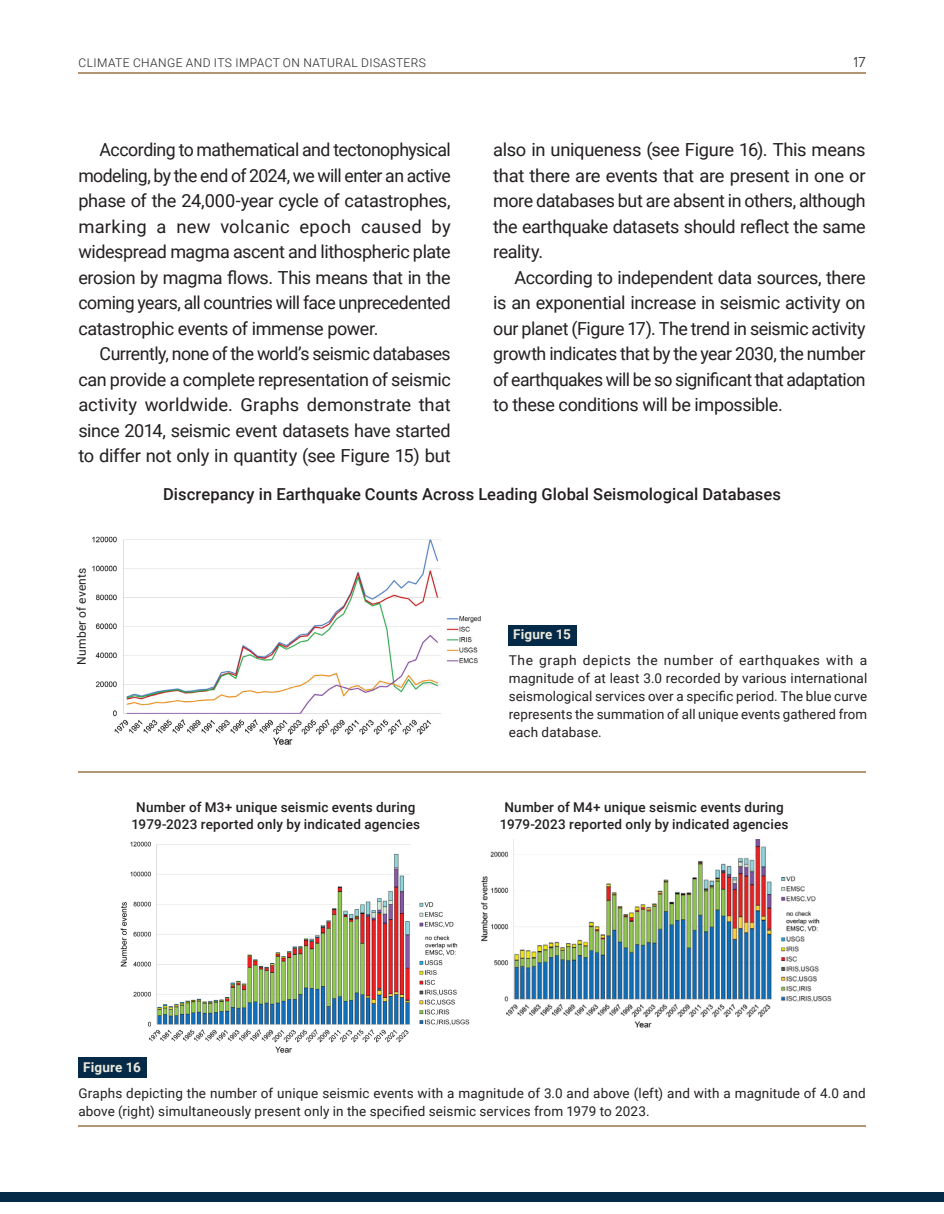
<style>
.page{position:relative;width:944px;height:1214px;background:#fff}
.page>*{position:absolute;margin:0;border:0;box-sizing:border-box;transform-origin:0 0}
.t1{font:18px/25.5px "Roboto";letter-spacing:-.025em;color:#231f20;text-align:justify}
.t2{font:500 16.5px "Roboto";letter-spacing:.005em;color:#231f20}
.t3{font:300 15px "Proxima Nova";color:#231f20}
.t4{font:13.5px/18px "Roboto";letter-spacing:.01em;color:#231f20;text-align:justify}
.t5{font:500 13.5px/16.5px "Roboto";letter-spacing:.015em;color:#231f20;text-align:center}
.t6{font:700 13.5px "Roboto";letter-spacing:.01em;color:#ebe9dd}
.t7{font:300 12px "Roboto";letter-spacing:.035em;color:#231f20}
.t8{font:12px "Roboto";letter-spacing:.02em;color:#231f20}
</style>
<div class="page">
<hr style="left:78px;top:72px;width:787px;height:2px;background:#b39775">
<div style="left:0;top:1192px;width:944px;height:9px;background:#052a48"></div>
<hr style="left:78px;top:771px;width:787px;height:2px;background:#b39775">
<img style="left:92px;top:536px;width:389px;height:209px">
<img style="left:114px;top:841px;width:356px;height:218px">
<img style="left:481px;top:839px;width:351px;height:189px">
<hr style="left:78px;top:1125px;width:787px;height:2px;background:#b39775">
<div style="left:508px;top:625px;width:68px;height:20px;background:#052a48"></div>
<div style="left:78px;top:1058px;width:68px;height:20px;background:#052a48"></div>
<p class="t7" style="left:79px;top:54px;width:349px">CLIMATE CHANGE AND ITS IMPACT ON NATURAL DISASTERS</p>
<p class="t3" style="left:853px;top:53px;width:14px">17</p>
<p class="t1" style="left:78px;top:136px;width:374px;text-indent:21px">According to mathematical and tectonophysical modeling, by the end of 2024, we will enter an active phase of the 24,000-year cycle of catastrophes, marking a new volcanic epoch caused by widespread magma ascent and lithospheric plate erosion by magma flows. This means that in the coming years, all countries will face unprecedented catastrophic events of immense power.</p>
<p class="t1" style="left:78px;top:340px;width:374px;text-indent:21px">Currently, none of the world’s seismic databases can provide a complete representation of seismic activity worldwide. Graphs demonstrate that since 2014, seismic event datasets have started to differ not only in quantity (see Figure 15) but</p>
<p class="t1" style="left:493px;top:136px;width:374px">also in uniqueness (see Figure 16). This means that there are events that are present in one or more databases but are absent in others, although the earthquake datasets should reflect the same reality.</p>
<p class="t1" style="left:493px;top:264px;width:374px;text-indent:21px">According to independent data sources, there is an exponential increase in seismic activity on our planet (Figure 17). The trend in seismic activity growth indicates that by the year 2030, the number of earthquakes will be so significant that adaptation to these conditions will be impossible.</p>
<p class="t8" style="left:73px;top:664px;width:99px;rotate:-90deg">Number of events</p>
<p class="t2" style="left:163px;top:482px;width:619px">Discrepancy in Earthquake Counts Across Leading Global Seismological Databases</p>
<p class="t6" style="left:513px;top:625px;width:59px">Figure 15</p>
<p class="t4" style="left:509px;top:651px;width:360px">The graph depicts the number of earthquakes with a magnitude of at least 3.0 recorded by various international seismological services over a specific period. The blue curve represents the summation of all unique events gathered from each database.</p>
<p class="t5" style="left:132px;top:798px;width:290px">Number of M3+ unique seismic events during<br>1979-2023 reported only by indicated agencies</p>
<p class="t5" style="left:500px;top:798px;width:290px">Number of M4+ unique seismic events during<br>1979-2023 reported only by indicated agencies</p>
<p class="t6" style="left:83px;top:1057px;width:59px">Figure 16</p>
<p class="t4" style="left:78px;top:1083px;width:788px">Graphs depicting the number of unique seismic events with a magnitude of 3.0 and above (left) and with a magnitude of 4.0 and above (right) simultaneously present only in the specified seismic services from 1979 to 2023.</p>
</div>
